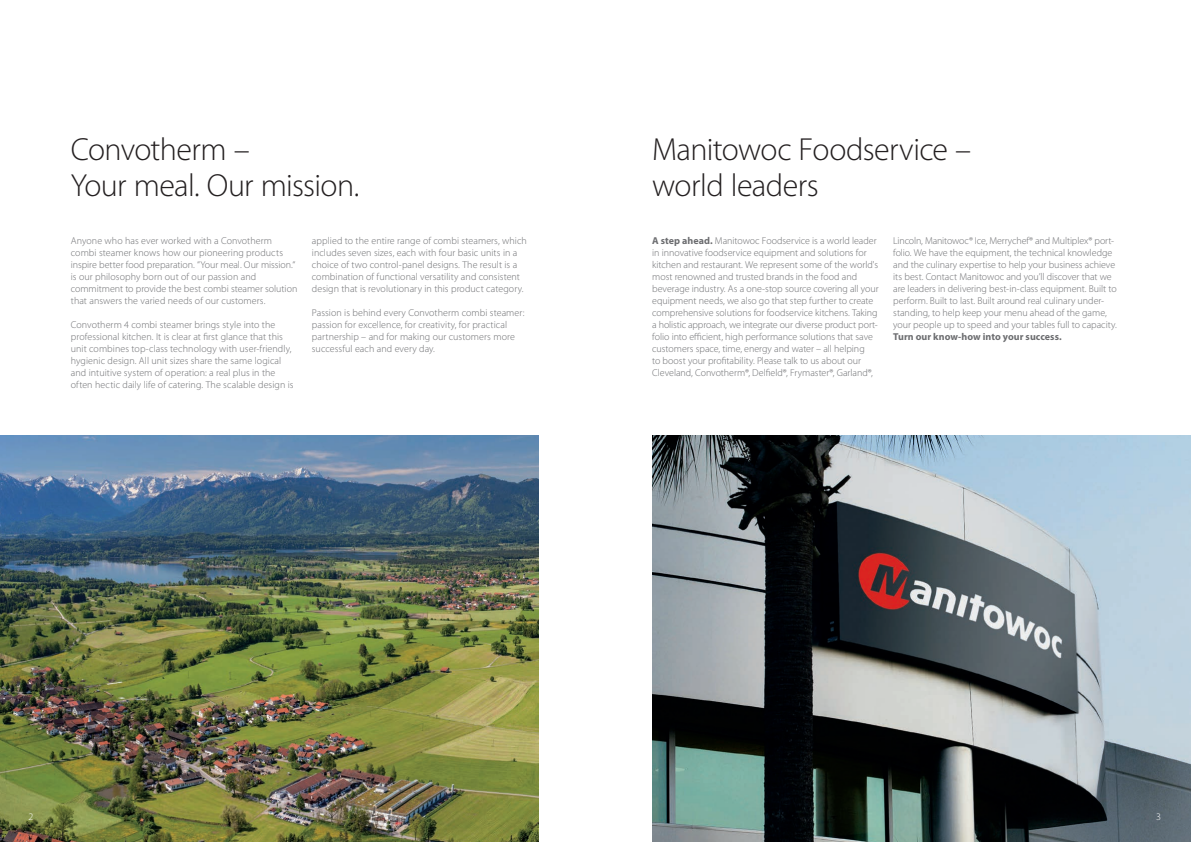
<style>
.page{position:relative;width:1191px;height:842px;background:#fff}
.page>*{position:absolute;margin:0;border:0;box-sizing:border-box;transform-origin:0 0}
.t1{font:300 32px/36px "Myriad Pro";letter-spacing:-.02em;color:#231f20}
.t2{font:300 10px/12px "Myriad Pro";color:#6c6d70}
.t3{font:700 10px "Myriad Pro";letter-spacing:.005em;color:#6c6d70}
.t4{font:300 10px "Myriad Pro";color:#fff}
.s1{font-weight:700}
.s2{color:#6c6d70}
</style>
<div class="page">
<img style="left:652px;top:436px;width:539px;height:406px">
<img style="left:0;top:436px;width:539px;height:406px">
<h1 class="t1" style="left:71px;top:131px;width:290px">Convotherm –<br>Your meal. Our mission.</h1>
<p class="t2" style="left:71px;top:234px;width:228px">Anyone who has ever worked with a Convotherm combi steamer knows how our pioneering products inspire better food preparation. “Your meal. Our mission.“ is our philosophy born out of our passion and commitment to provide the best combi steamer solution that answers the varied needs of our customers.</p>
<p class="t2" style="left:71px;top:318px;width:224px">Convotherm 4 combi steamer brings style into the professional kitchen. It is clear at first glance that this unit combines top-class technology with user-friendly, hygienic design. All unit sizes share the same logical and intuitive system of operation: a real plus in the often hectic daily life of catering. The scalable design is</p>
<p class="t2" style="left:312px;top:234px;width:216px">applied to the entire range of combi steamers, which includes seven sizes, each with four basic units in a choice of two control-panel designs. The result is a combination of functional versatility and consistent design that is revolutionary in this product category.</p>
<p class="t2" style="left:312px;top:306px;width:214px">Passion is behind every Convotherm combi steamer: passion for excellence, for creativity, for practical partnership – and for making our customers more successful each and every day.</p>
<h1 class="t1" style="left:652px;top:131px;width:320px">Manitowoc Foodservice – world leaders</h1>
<p class="t2" style="left:652px;top:234px;width:228px"><span class="s1">A step ahead.</span> Manitowoc Foodservice is a world leader in innovative foodservice equipment and solutions for kitchen and restaurant. We represent some of the world's most renowned and trusted brands in the food and beverage industry. As a one-stop source covering all your equipment needs, we also go that step further to create comprehensive solutions for foodservice kitchens. Taking a holistic approach, we integrate our diverse product port&shy;folio into efficient, high performance solutions that save customers space, time, energy and water – all helping<br>to boost your profitability. Please talk to us about our Cleveland, Convotherm®, Delfield®, Frymaster®, Garland®,</p>
<p class="t2" style="left:893px;top:234px;width:225px">Lincoln, Manitowoc® Ice, Merrychef® and Multiplex® port&shy;folio. We have the equipment, the technical knowledge and the culinary expertise to help your business achieve its best. Contact Manitowoc and you’ll discover that we are leaders in delivering best-in-class equipment. Built to perform. Built to last. Built around real culinary under&shy;standing, to help keep your menu ahead of the game, your people up to speed and your tables full to capacity.</p>
<p class="t3" style="left:893px;top:330px;width:170px">Turn our know-how into your success.</p>
<p class="t4" style="left:28px;top:810px;width:6px">2</p>
<p class="t4" style="left:1156px;top:810px;width:8px">3<span class="s2">3</span></p>
</div>
